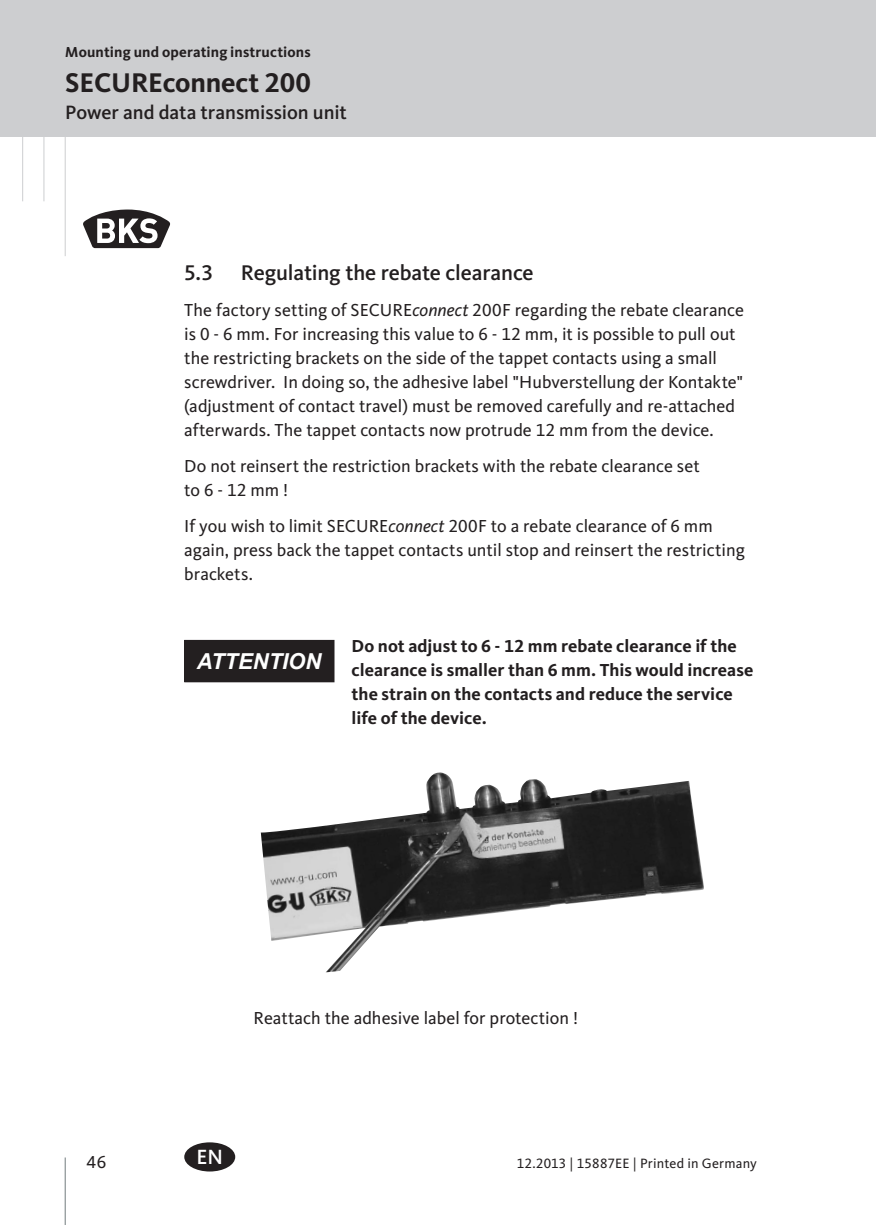
<style>
.page{position:relative;width:876px;height:1225px;background:#fff}
.page>*{position:absolute;margin:0;border:0;box-sizing:border-box;transform-origin:0 0}
.t1{font:700 28px "Kievit Pro";letter-spacing:-.01em;color:#231f20}
.t2{font:500 22px "Kievit Pro";letter-spacing:-.01em;color:#231f20}
.t3{font:italic 700 22px "Arial";color:#fff}
.t4{font:500 21.4px "Kievit Pro";color:#fff}
.t5{font:500 20px "Kievit Pro";letter-spacing:-.005em;color:#231f20}
.EN_Fließtext{font:18px/24px "Kievit Pro";color:#231f20}
.EN_Sicherheitshinwei{font:700 18px/24px "Kievit Pro";letter-spacing:.005em;color:#231f20}
.t6{font:700 15px "Kievit Pro";letter-spacing:.01em;color:#231f20}
.t7{font:14px "Kievit Pro";letter-spacing:.015em;color:#231f20}
.s1{font-style:italic}
</style>
<div class="page">
<div style="left:0;top:0;width:859px;height:136px;background:#cdced0"></div>
<div style="left:859px;top:0;width:17px;height:136px;background:#cdced0"></div>
<hr style="left:65px;top:136px;width:1px;height:120px;background:#cdced0">
<hr style="left:44px;top:136px;width:1px;height:65px;background:#cdced0">
<hr style="left:22px;top:136px;width:1px;height:65px;background:#cdced0">
<hr style="left:65px;top:1157px;width:1px;height:68px;background:#727c7e">
<svg style="left:83px;top:209px;width:87px;height:39px"></svg>
<div style="left:184px;top:1142px;width:51px;height:29px;background:#231f20;border-radius:50%"></div>
<div style="left:184px;top:640px;width:150px;height:42px;background:#231f20"></div>
<img style="left:261px;top:772px;width:443px;height:200px">
<p class="t6" style="left:65px;top:43px;width:247px">Mounting und operating instructions</p>
<h1 class="t1" style="left:65px;top:66px;width:247px">SECUREconnect 200</h1>
<p class="t5" style="left:65px;top:100px;width:283px">Power and data transmission unit</p>
<p class="t2" style="left:184px;top:260px;width:30px">5.3</p>
<p class="t2" style="left:241px;top:260px;width:294px">Regulating the rebate clearance</p>
<p class="EN_Fließtext" style="left:184px;top:298px;width:561px">The factory setting of SECURE<span class="s1">connect</span> 200F regarding the rebate clearance is 0 - 6 mm. For increasing this value to 6 - 12 mm, it is possible to pull out the restricting brackets on the side of the tappet contacts using a small screwdriver. In doing so, the adhesive label "Hubverstellung der Kontakte" (adjustment of contact travel) must be removed carefully and re-attached afterwards. The tappet contacts now protrude 12 mm from the device.</p>
<p class="EN_Fließtext" style="left:184px;top:454px;width:517px">Do not reinsert the restriction brackets with the rebate clearance set to 6 - 12 mm !</p>
<p class="EN_Fließtext" style="left:184px;top:514px;width:562px">If you wish to limit SECURE<span class="s1">connect</span> 200F to a rebate clearance of 6 mm again, press back the tappet contacts until stop and reinsert the restricting brackets.</p>
<p class="t3" style="left:197px;top:647px;width:126px">ATTENTION</p>
<p class="EN_Sicherheitshinwei" style="left:351px;top:634px;width:403px">Do not adjust to 6 - 12 mm rebate clearance if the clearance is smaller than 6 mm. This would increase the strain on the contacts and reduce the service life of the device.</p>
<p class="EN_Fließtext" style="left:86px;top:1150px;width:21px">46</p>
<p class="EN_Fließtext" style="left:254px;top:1006px;width:326px">Reattach the adhesive label for protection !</p>
<p class="t4" style="left:196px;top:1144px;width:28px">EN</p>
<p class="t7" style="left:517px;top:1155px;width:242px">12.2013 | 15887EE | Printed in Germany</p>
</div>
